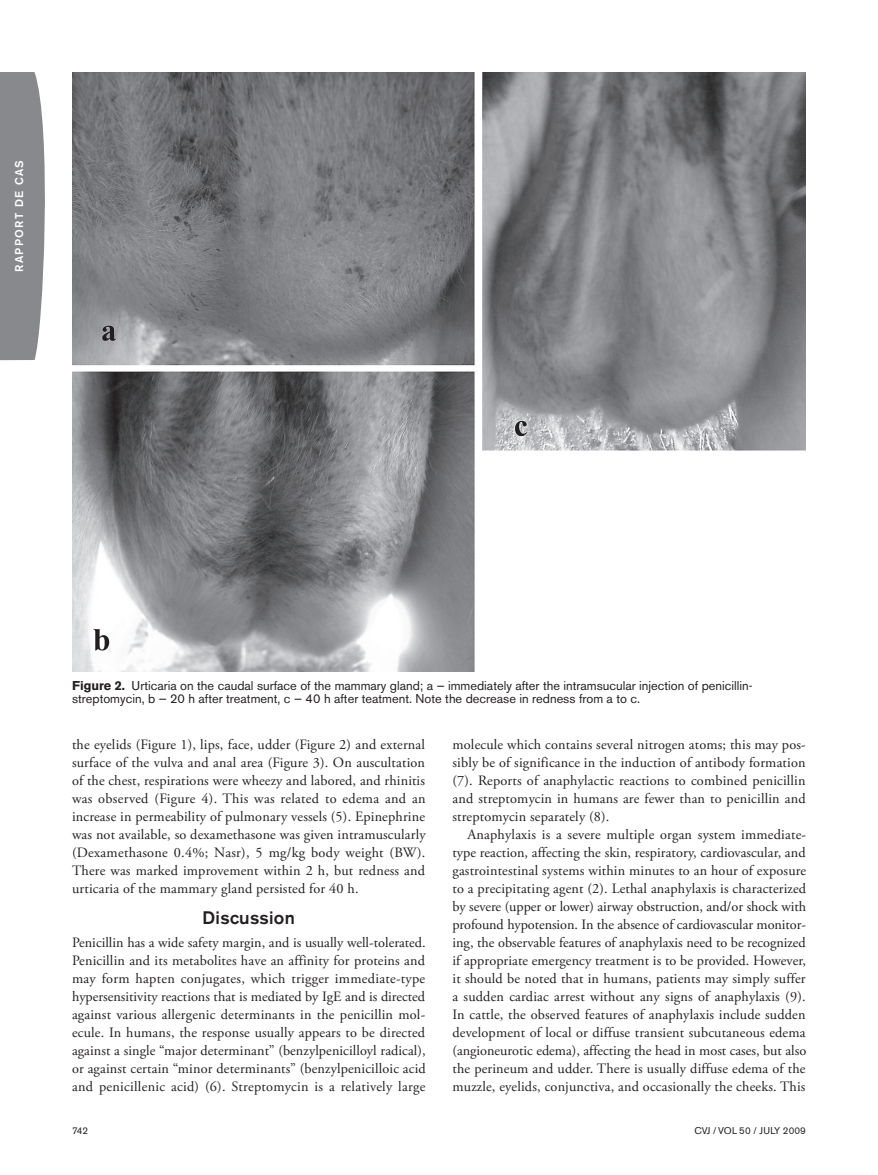
<style>
.page{position:relative;width:878px;height:1175px;background:#fff}
.page>*{position:absolute;margin:0;border:0;box-sizing:border-box;transform-origin:0 0}
.t1{font:500 18px "Akzidenz Grotesk BE";letter-spacing:.015em;color:#231f20}
.t2{font:14.25px/18px "Adobe Garamond Pro";letter-spacing:.01em;color:#231f20;text-align:justify}
.t3{font:12.75px/13.5px "Akzidenz Grotesk BE";color:#231f20}
.t4{font:500 11.25px "Akzidenz Grotesk BE";letter-spacing:.115em;color:#fff}
.t5{font:9.75px "Akzidenz Grotesk BE";color:#231f20}
.s1{font-weight:700}
</style>
<div class="page">
<div style="left:0;top:72px;width:45px;height:288px;background:#87898c"></div>
<img style="left:72px;top:72px;width:733px;height:599px">
<p class="t4" style="left:12px;top:272px;width:113px;rotate:-90deg">RAPPORT DE CAS</p>
<p class="t3" style="left:72px;top:678px;width:682px"><span class="s1">Figure 2.</span> Urticaria on the caudal surface of the mammary gland; a — immediately after the intramsucular injection of penicillin&shy;streptomycin, b — 20 h after treatment, c — 40 h after teatment. Note the decrease in redness from a to c.</p>
<p class="t2" style="left:72px;top:735px;width:355px">the eyelids (Figure 1), lips, face, udder (Figure 2) and external surface of the vulva and anal area (Figure 3). On auscultation of the chest, respirations were wheezy and labored, and rhinitis was observed (Figure 4). This was related to edema and an increase in permeability of pulmonary vessels (5). Epinephrine was not available, so dexamethasone was given intramuscularly (Dexamethasone 0.4%; Nasr), 5 mg/kg body weight (BW).<br>There was marked improvement within 2 h, but redness and urticaria of the mammary gland persisted for 40 h.</p>
<p class="t1" style="left:203px;top:906px;width:94px">Discussion</p>
<p class="t2" style="left:72px;top:933px;width:355px">Penicillin has a wide safety margin, and is usually well-tolerated.<br>Penicillin and its metabolites have an affinity for proteins and may form hapten conjugates, which trigger immediate-type hypersensitivity reactions that is mediated by IgE and is directed against various allergenic determinants in the penicillin mol&shy;ecule. In humans, the response usually appears to be directed against a single “major determinant” (benzylpenicilloyl radical), or against certain “minor determinants” (benzylpenicilloic acid and penicillenic acid) (6). Streptomycin is a relatively large</p>
<p class="t2" style="left:452px;top:735px;width:355px">molecule which contains several nitrogen atoms; this may pos&shy;sibly be of significance in the induction of antibody formation (7). Reports of anaphylactic reactions to combined penicillin and streptomycin in humans are fewer than to penicillin and streptomycin separately (8).</p>
<p class="t2" style="left:452px;top:825px;width:355px;text-indent:15px">Anaphylaxis is a severe multiple organ system immediate&shy;type reaction, affecting the skin, respiratory, cardiovascular, and gastrointestinal systems within minutes to an hour of exposure to a precipitating agent (2). Lethal anaphylaxis is characterized by severe (upper or lower) airway obstruction, and/or shock with profound hypotension. In the absence of cardiovascular monitor&shy;ing, the observable features of anaphylaxis need to be recognized if appropriate emergency treatment is to be provided. However, it should be noted that in humans, patients may simply suffer a sudden cardiac arrest without any signs of anaphylaxis (9).<br>In cattle, the observed features of anaphylaxis include sudden development of local or diffuse transient subcutaneous edema (angioneurotic edema), affecting the head in most cases, but also the perineum and udder. There is usually diffuse edema of the muzzle, eyelids, conjunctiva, and occasionally the cheeks. This</p>
<p class="t5" style="left:72px;top:1125px;width:18px">742</p>
<p class="t5" style="left:694px;top:1125px;width:113px">CVJ / VOL 50 / JULY 2009</p>
</div>
